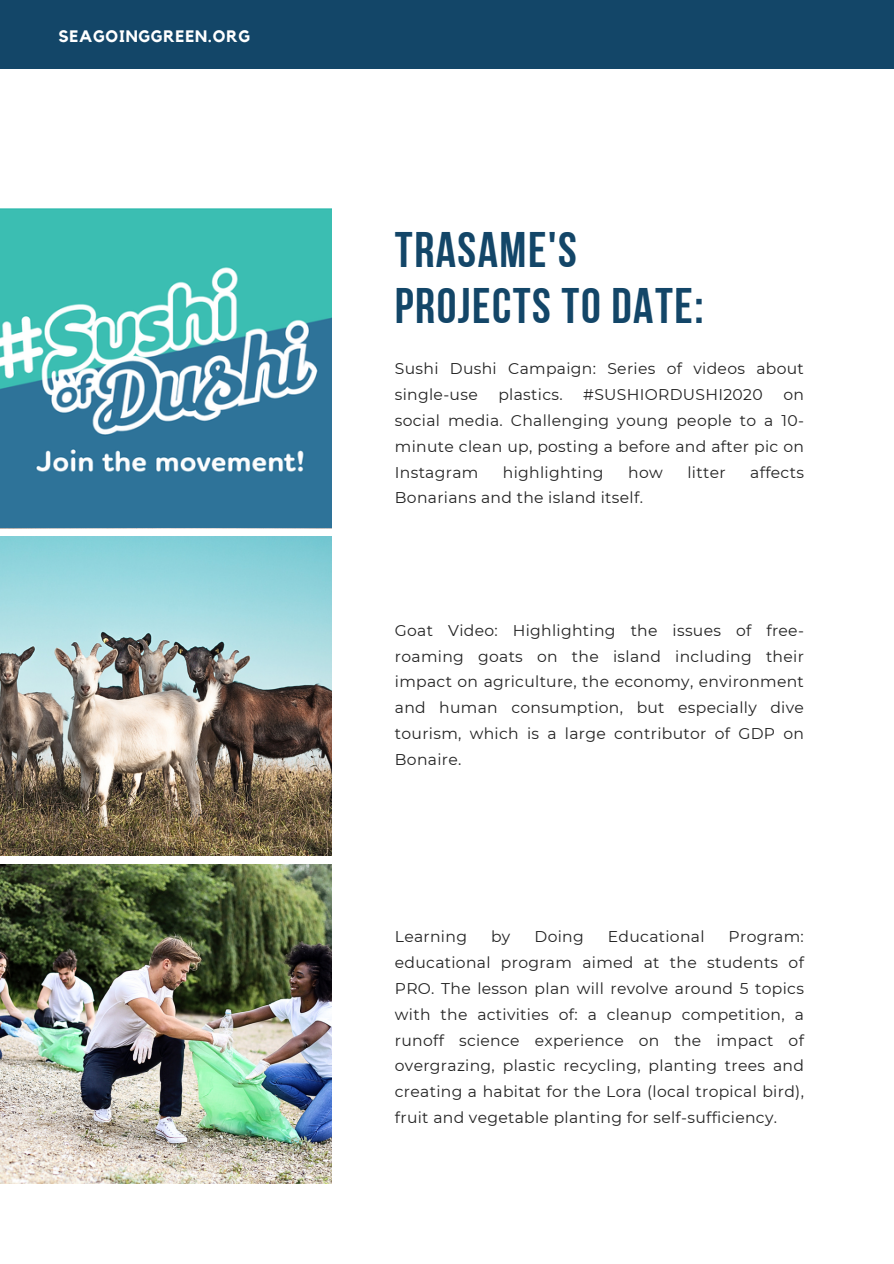
<style>
.page{position:relative;width:894px;height:1264px;background:#fff}
.page>*{position:absolute;margin:0;border:0;box-sizing:border-box;transform-origin:0 0}
.t1{font:49.8px/55.2px "Bebas Neue Cyrillic";letter-spacing:.03em;color:#134668}
.t2{font:700 16.5px "Kollektif";letter-spacing:.05em;color:#fff}
.t3{font:15.6px/25.8px "Montserrat";letter-spacing:.02em;color:#222;text-align:justify}
</style>
<div class="page">
<img style="left:0;top:536px;width:331px;height:320px">
<img style="left:0;top:865px;width:331px;height:318px">
<img style="left:0;top:209px;width:331px;height:318px">
<div style="left:0;top:0;width:893px;height:68px;background:#134668"></div>
<p class="t2" style="left:58px;top:29px;width:193px">SEAGOINGGREEN.ORG</p>
<h1 class="t1" style="left:395px;top:227px;width:310px">TRASAME'S<br>PROJECTS TO DATE:</h1>
<p class="t3" style="left:395px;top:355px;width:410px">Sushi Dushi Campaign: Series of videos about single-use</p>
<p class="t3" style="left:498px;top:381px;width:66px">plastics.</p>
<p class="t3" style="left:583px;top:381px;width:181px">#SUSHIORDUSHI2020</p>
<p class="t3" style="left:395px;top:381px;width:410px;text-indent:388px">on social media. Challenging young people to a 10- minute clean up, posting a before and after pic on Instagram</p>
<p class="t3" style="left:503px;top:459px;width:102px">highlighting</p>
<p class="t3" style="left:628px;top:459px;width:36px">how</p>
<p class="t3" style="left:687px;top:459px;width:40px">litter</p>
<p class="t3" style="left:750px;top:459px;width:55px">affects</p>
<p class="t3" style="left:395px;top:485px;width:249px">Bonarians and the island itself.</p>
<p class="t3" style="left:395px;top:617px;width:410px">Goat Video: Highlighting the issues of free&shy;roaming goats on the island including their impact on agriculture, the economy, environment and human consumption, but especially dive tourism, which is a large contributor of GDP on Bonaire.</p>
<p class="t3" style="left:395px;top:923px;width:74px">Learning</p>
<p class="t3" style="left:491px;top:923px;width:21px">by</p>
<p class="t3" style="left:534px;top:923px;width:51px">Doing</p>
<p class="t3" style="left:607px;top:923px;width:98px">Educational</p>
<p class="t3" style="left:395px;top:923px;width:410px;text-indent:333px">Program: educational program aimed at the students of PRO. The lesson plan will revolve around 5 topics with the activities of: a cleanup competition, a runoff science experience on the impact of overgrazing, plastic recycling, planting trees and creating a habitat for the Lora (local tropical bird), fruit and vegetable planting for self-sufficiency.</p>
</div>
